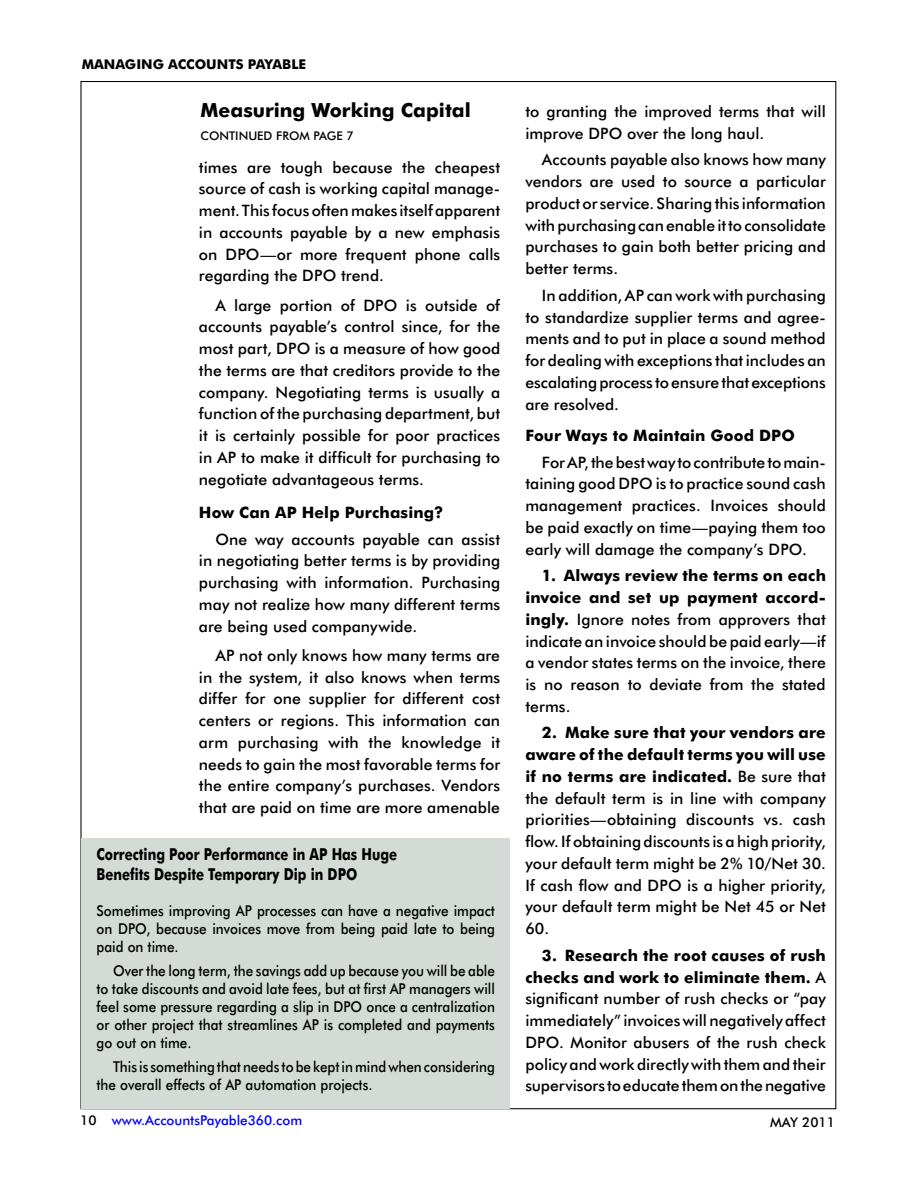
<style>
.page{position:relative;width:918px;height:1188px;background:#fff}
.page>*{position:absolute;margin:0;border:0;box-sizing:border-box;transform-origin:0 0}
.t1{font:700 19.5px "Futura BT";color:#000}
.t2{font:700 16.5px/19.5px "Futura BT";color:#000;scale:.8 1}
.t3{font:500 15.75px/21.8px "Futura BT";color:#000;text-align:justify}
.t4{font:700 15.75px "Futura BT";letter-spacing:.01em;color:#000}
.t5{font:500 15px/18px "Futura BT";color:#000;text-align:justify;scale:.9 1}
.t6{font:500 13.5px "Futura BT";color:#00f}
.t7{font:700 13.5px "Futura BT";color:#000}
.t8{font:500 13.5px "Futura BT";color:#000}
.t9{font:500 12px "Futura BT";color:#000}
.s1{font-weight:700}
.s2{color:#000}
</style>
<div class="page">
<div style="left:82px;top:838px;width:428px;height:270px;background:#d4dbd7"></div>
<p class="t7" style="left:82px;top:58px;width:226px">MANAGING ACCOUNTS PAYABLE</p>
<p class="t1" style="left:201px;top:102px;width:272px">Measuring Working Capital</p>
<p class="t9" style="left:201px;top:130px;width:155px">CONTINUED FROM PAGE 7</p>
<p class="t3" style="left:199px;top:157px;width:303px">times are tough because the cheapest source of cash is working capital manage&shy;ment. This focus often makes itself apparent in accounts payable by a new emphasis on DPO—or more frequent phone calls regarding the DPO trend.</p>
<p class="t3" style="left:199px;top:295px;width:303px;text-indent:17px">A large portion of DPO is outside of accounts payable’s control since, for the most part, DPO is a measure of how good the terms are that creditors provide to the company. Negotiating terms is usually a function of the purchasing department, but it is certainly possible for poor practices in AP to make it difficult for purchasing to negotiate advantageous terms.</p>
<p class="t4" style="left:199px;top:506px;width:246px">How Can AP Help Purchasing?</p>
<p class="t3" style="left:199px;top:529px;width:303px;text-indent:17px">One way accounts payable can assist in negotiating better terms is by providing purchasing with information. Purchasing may not realize how many different terms are being used companywide.</p>
<p class="t3" style="left:199px;top:646px;width:303px;text-indent:17px">AP not only knows how many terms are in the system, it also knows when terms differ for one supplier for different cost centers or regions. This information can arm purchasing with the knowledge it needs to gain the most favorable terms for the entire company’s purchases. Vendors that are paid on time are more amenable</p>
<p class="t2" style="left:97px;top:846px;width:377px">Correcting Poor Performance in AP Has Huge<br>Benefits Despite Temporary Dip in DPO</p>
<p class="t5" style="left:97px;top:903px;width:444px">Sometimes improving AP processes can have a negative impact on DPO, because invoices move from being paid late to being paid on time.</p>
<p class="t5" style="left:97px;top:963px;width:444px;text-indent:16px">Over the long term, the savings add up because you will be able to take discounts and avoid late fees, but at first AP managers will feel some pressure regarding a slip in DPO once a centralization or other project that streamlines AP is completed and payments go out on time.</p>
<p class="t5" style="left:97px;top:1059px;width:444px;text-indent:16px">This is something that needs to be kept in mind when considering the overall effects of AP automation projects.</p>
<p class="t3" style="left:525px;top:102px;width:302px">to granting the improved terms that will improve DPO over the long haul.</p>
<p class="t3" style="left:525px;top:150px;width:302px;text-indent:17px">Accounts payable also knows how many vendors are used to source a particular product or service. Sharing this information with purchasing can enable it to consolidate purchases to gain both better pricing and better terms.</p>
<p class="t3" style="left:525px;top:286px;width:302px;text-indent:17px">In addition, AP can work with purchasing to standardize supplier terms and agree&shy;ments and to put in place a sound method for dealing with exceptions that includes an escalating process to ensure that exceptions are resolved.</p>
<p class="t4" style="left:525px;top:429px;width:271px">Four Ways to Maintain Good DPO</p>
<p class="t3" style="left:525px;top:452px;width:302px;text-indent:17px">For AP, the best way to contribute to main&shy;taining good DPO is to practice sound cash management practices. Invoices should be paid exactly on time—paying them too early will damage the company’s DPO.</p>
<p class="t3" style="left:525px;top:566px;width:302px;text-indent:16px"><span class="s1">1. Always review the terms on each invoice and set up payment accord&shy;ingly.</span> Ignore notes from approvers that indicate an invoice should be paid early—if a vendor states terms on the invoice, there is no reason to deviate from the stated terms.</p>
<p class="t3" style="left:525px;top:723px;width:302px;text-indent:16px"><span class="s1">2. Make sure that your vendors are aware of the default terms you will use if no terms are indicated.</span> Be sure that the default term is in line with company priorities—obtaining discounts vs. cash flow. If obtaining discounts is a high priority, your default term might be 2% 10/Net 30.<br>If cash flow and DPO is a higher priority, your default term might be Net 45 or Net 60.</p>
<p class="t3" style="left:525px;top:946px;width:302px;text-indent:16px"><span class="s1">3. Research the root causes of rush checks and work to eliminate them.</span> A significant number of rush checks or “pay immediately” invoices will negatively affect DPO. Monitor abusers of the rush check policy and work directly with them and their supervisors to educate them on the negative</p>
<p class="t6" style="left:80px;top:1115px;width:223px"><span class="s2">10</span> www.AccountsPayable360.com</p>
<p class="t8" style="left:770px;top:1117px;width:66px">MAY 2011</p>
</div>
